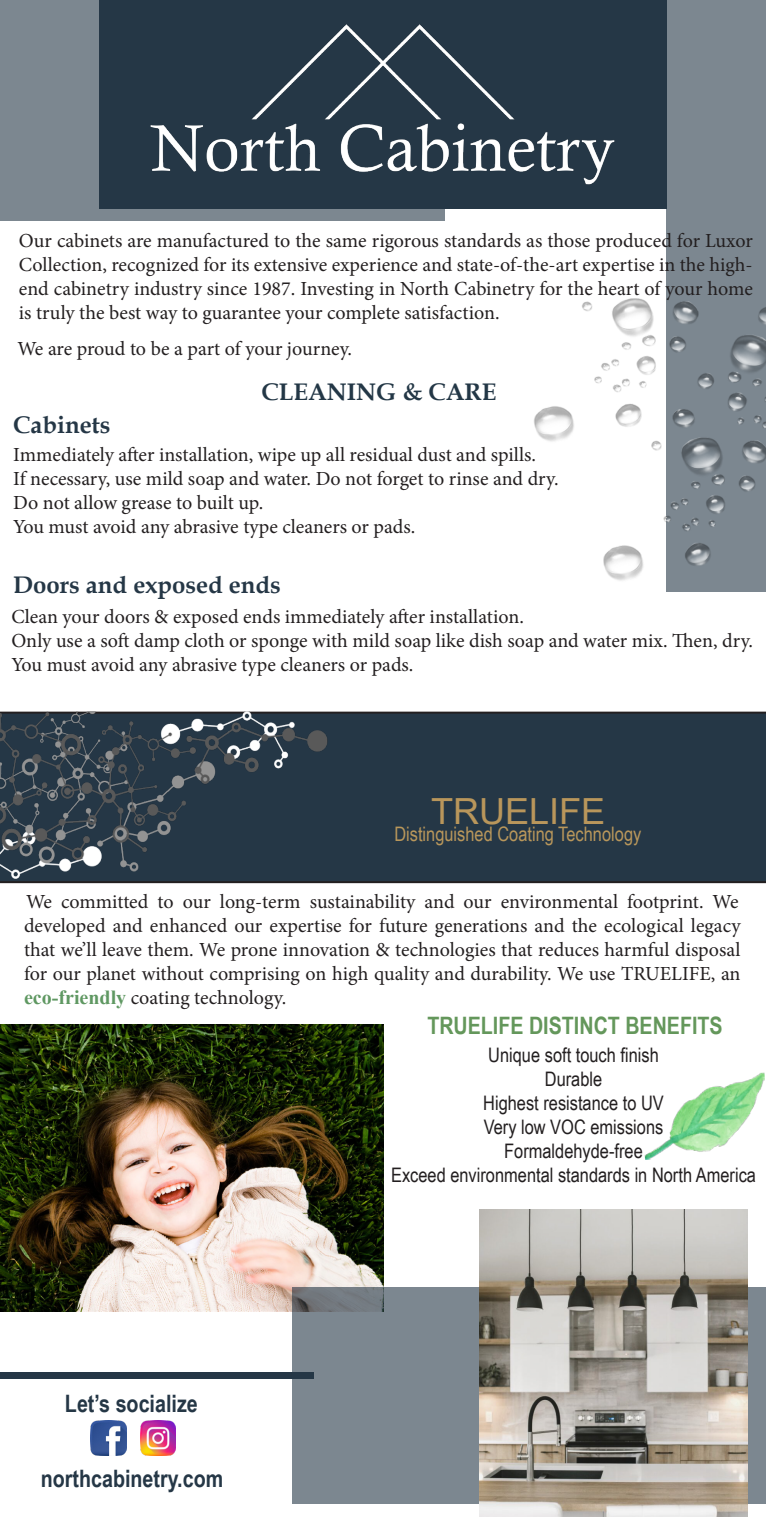
<style>
.page{position:relative;width:766px;height:1531px;background:#fff}
.page>*{position:absolute;margin:0;border:0;box-sizing:border-box;transform-origin:0 0}
.t1{font:36px "Arial";color:#b9965b}
.t2{font:700 24px "Arial Narrow";color:#253746}
.t3{font:700 24px "Book Antiqua";color:#253746}
.t4{font:700 24px "Arial Narrow";color:#64975b}
.t5{font:700 24px "Book Antiqua";color:#233746}
.t6{font:20px/24px "Minion Pro";color:#231f20;text-align:justify}
.t7{font:20px "Arial Narrow";color:#231f20}
.t8{font:20px "Arial Narrow";color:#b9975b}
.s1{font-family:"Times New Roman";font-weight:700;color:#5f9862}
</style>
<div class="page">
<div style="left:335px;top:711px;width:430px;height:172px;background:#253746"></div>
<div style="left:666px;top:0;width:99px;height:591px;background:#7c8790"></div>
<img style="left:534px;top:298px;width:231px;height:294px">
<img style="left:0;top:711px;width:335px;height:172px">
<img style="left:0;top:1024px;width:384px;height:287px">
<img style="left:91px;top:1420px;width:35px;height:36px">
<img style="left:140px;top:1420px;width:36px;height:36px">
<img style="left:644px;top:1072px;width:121px;height:88px">
<div style="left:99px;top:0;width:567px;height:209px;background:#253746"></div>
<svg style="left:0;top:0;width:444px;height:221px;background:#6f7b85"></svg>
<img style="left:106px;top:0;width:509px;height:200px">
<div style="left:292px;top:1287px;width:473px;height:217px;background:#7c8790"></div>
<img style="left:479px;top:1209px;width:268px;height:307px">
<div style="left:0;top:1372px;width:314px;height:6px;background:#253746"></div>
<p class="t6" style="left:19px;top:228px;width:735px">Our cabinets are manufactured to the same rigorous standards as those produced for Luxor Collection, recognized for its extensive experience and state-of-the-art expertise in the high&shy;end cabinetry industry since 1987. Investing in North Cabinetry for the heart of your home is truly the best way to guarantee your complete satisfaction.</p>
<p class="t6" style="left:17px;top:337px;width:336px">We are proud to be a part of your journey.</p>
<p class="t3" style="left:13px;top:408px;width:99px">Cabinets</p>
<p class="t5" style="left:261px;top:376px;width:236px">CLEANING &amp; CARE</p>
<p class="t6" style="left:13px;top:443px;width:524px">Immediately after installation, wipe up all residual dust and spills.</p>
<p class="t6" style="left:13px;top:467px;width:546px">If necessary, use mild soap and water. Do not forget to rinse and dry.</p>
<p class="t6" style="left:13px;top:491px;width:251px">Do not allow grease to built up.</p>
<p class="t6" style="left:13px;top:515px;width:403px">You must avoid any abrasive type cleaners or pads.</p>
<p class="t3" style="left:13px;top:568px;width:269px">Doors and exposed ends</p>
<p class="t6" style="left:11px;top:604px;width:514px">Clean your doors &amp; exposed ends immediately after installation.</p>
<p class="t6" style="left:11px;top:628px;width:743px">Only use a soft damp cloth or sponge with mild soap like dish soap and water mix. Then, dry.</p>
<p class="t6" style="left:11px;top:652px;width:403px">You must avoid any abrasive type cleaners or pads.</p>
<p class="t1" style="left:431px;top:786px;width:176px">TRUELIFE</p>
<p class="t8" style="left:394px;top:819px;width:248px">Distinguished Coating Technology</p>
<p class="t6" style="left:24px;top:890px;width:718px">We committed to our long-term sustainability and our environmental footprint. We developed and enhanced our expertise for future generations and the ecological legacy that we’ll leave them. We prone innovation &amp; technologies that reduces harmful disposal for our planet without comprising on high quality and durability. We use TRUELIFE, an <span class="s1">eco-friendly</span> coating technology.</p>
<p class="t4" style="left:427px;top:1008px;width:297px">TRUELIFE DISTINCT BENEFITS</p>
<p class="t2" style="left:65px;top:1385px;width:134px">Let’s socialize</p>
<p class="t2" style="left:41px;top:1461px;width:184px">northcabinetry.com</p>
<p class="t7" style="left:488px;top:1040px;width:172px">Unique soft touch finish</p>
<p class="t7" style="left:544px;top:1064px;width:59px">Durable</p>
<p class="t7" style="left:483px;top:1088px;width:182px">Highest resistance to UV</p>
<p class="t7" style="left:483px;top:1112px;width:181px">Very low VOC emissions</p>
<p class="t7" style="left:504px;top:1136px;width:140px">Formaldehyde-free</p>
<p class="t7" style="left:391px;top:1160px;width:366px">Exceed environmental standards in North America</p>
</div>
